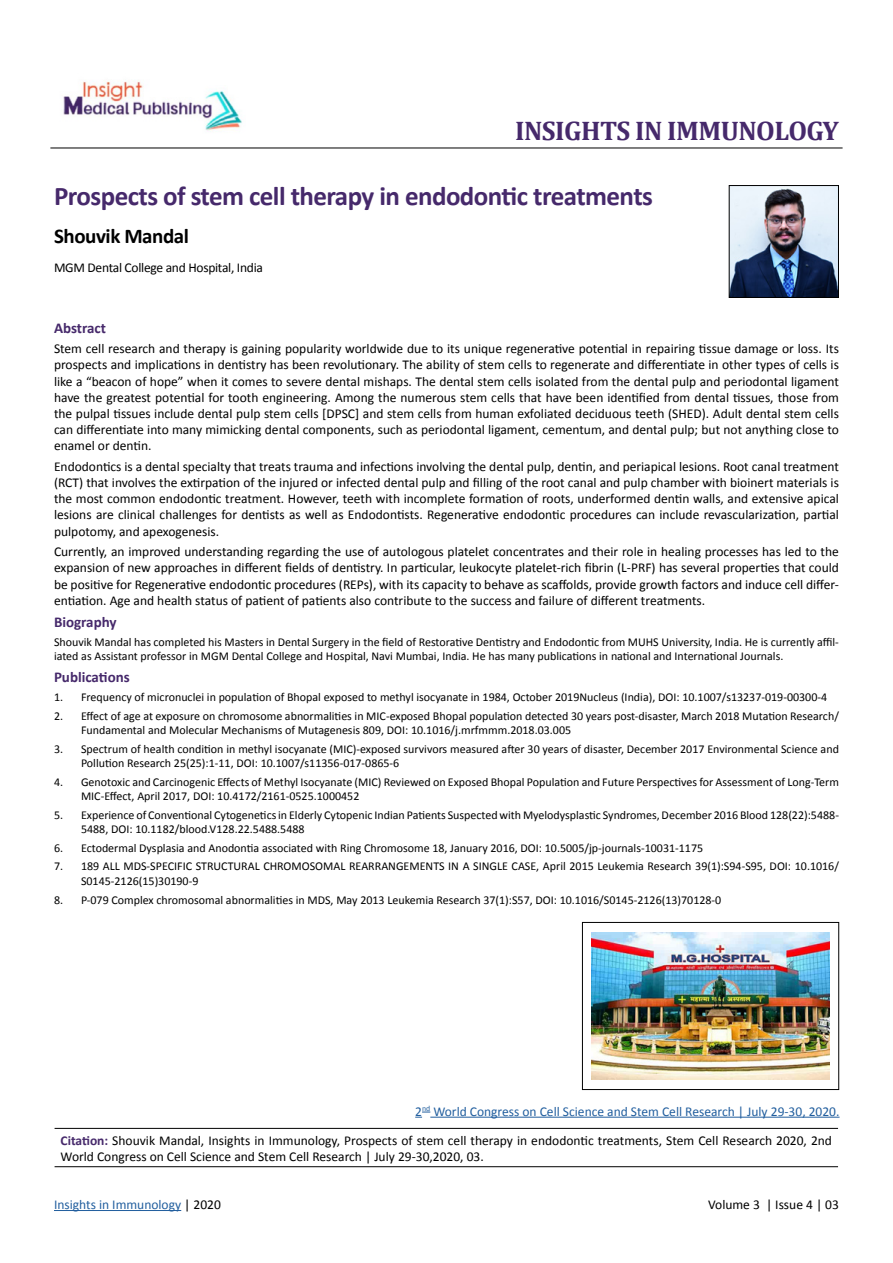
<style>
.page{position:relative;width:893px;height:1263px;background:#fff}
.page>*{position:absolute;margin:0;border:0;box-sizing:border-box;transform-origin:0 0}
.t1{font:700 27px "Calibri";letter-spacing:-.02em;color:#46296b}
.t2{font:700 27px "Cambria";letter-spacing:-.02em;color:#46296b}
.t3{font:700 21px "Calibri";letter-spacing:-.02em;color:#000}
.t4{font:700 15px "Calibri";color:#46296b}
.t5{font:13.5px/16.2px "Calibri";color:#000;text-align:justify}
.t6{font:13.5px "Calibri";color:#215e9e}
.t7{font:13.5px "Calibri";letter-spacing:-.02em;color:#000}
.t8{font:12px/14.4px "Calibri";color:#000}
.s1{font-weight:700;color:#46296b}
.s2{color:#000}
</style>
<div class="page">
<img style="left:731px;top:187px;width:106px;height:109px">
<div style="left:729px;top:185px;width:110px;height:113px;border:1px solid #000"></div>
<hr style="left:50px;top:148px;width:793px;height:1px;background:#000">
<img style="left:63px;top:80px;width:179px;height:52px">
<div style="left:582px;top:922px;width:257px;height:168px;border:1px solid #000"></div>
<img style="left:592px;top:932px;width:237px;height:148px">
<hr style="left:54px;top:1210px;width:127px;height:1px;background:#215e9e">
<hr style="left:55px;top:1128px;width:783px;height:1px;background:#000">
<hr style="left:55px;top:1166px;width:783px;height:1px;background:#000">
<svg style="left:415px;top:1112px;width:15px;height:6px"></svg>
<hr style="left:430px;top:1117px;width:409px;height:1px;background:#215e9e">
<h1 class="t2" style="left:515px;top:111px;width:325px">INSIGHTS IN IMMUNOLOGY</h1>
<h1 class="t1" style="left:54px;top:179px;width:600px">Prospects of stem cell therapy in endodontic treatments</h1>
<h2 class="t3" style="left:54px;top:223px;width:137px">Shouvik Mandal</h2>
<p class="t7" style="left:54px;top:259px;width:211px">MGM Dental College and Hospital, India</p>
<p class="t4" style="left:54px;top:318px;width:53px">Abstract</p>
<p class="t5" style="left:54px;top:341px;width:786px">Stem cell research and therapy is gaining popularity worldwide due to its unique regenerative potential in repairing tissue damage or loss. Its prospects and implications in dentistry has been revolutionary. The ability of stem cells to regenerate and differentiate in other types of cells is like a “beacon of hope” when it comes to severe dental mishaps. The dental stem cells isolated from the dental pulp and periodontal ligament have the greatest potential for tooth engineering. Among the numerous stem cells that have been identified from dental tissues, those from the pulpal tissues include dental pulp stem cells [DPSC] and stem cells from human exfoliated deciduous teeth (SHED). Adult dental stem cells can differentiate into many mimicking dental components, such as periodontal ligament, cementum, and dental pulp; but not anything close to enamel or dentin.</p>
<p class="t5" style="left:54px;top:458px;width:786px">Endodontics is a dental specialty that treats trauma and infections involving the dental pulp, dentin, and periapical lesions. Root canal treatment (RCT) that involves the extirpation of the injured or infected dental pulp and filling of the root canal and pulp chamber with bioinert materials is the most common endodontic treatment. However, teeth with incomplete formation of roots, underformed dentin walls, and extensive apical lesions are clinical challenges for dentists as well as Endodontists. Regenerative endodontic procedures can include revascularization, partial pulpotomy, and apexogenesis.</p>
<p class="t5" style="left:54px;top:544px;width:786px">Currently, an improved understanding regarding the use of autologous platelet concentrates and their role in healing processes has led to the expansion of new approaches in different fields of dentistry. In particular, leukocyte platelet-rich fibrin (L-PRF) has several properties that could be positive for Regenerative endodontic procedures (REPs), with its capacity to behave as scaffolds, provide growth factors and induce cell differ&shy;entiation. Age and health status of patient of patients also contribute to the success and failure of different treatments.</p>
<p class="t4" style="left:54px;top:612px;width:64px">Biography</p>
<p class="t8" style="left:54px;top:634px;width:786px">Shouvik Mandal has completed his Masters in Dental Surgery in the field of Restorative Dentistry and Endodontic from MUHS University, India. He is currently affil&shy;iated as Assistant professor in MGM Dental College and Hospital, Navi Mumbai, India. He has many publications in national and International Journals.</p>
<p class="t4" style="left:54px;top:668px;width:77px">Publications</p>
<p class="t8" style="left:54px;top:690px;width:775px">1. Frequency of micronuclei in population of Bhopal exposed to methyl isocyanate in 1984, October 2019Nucleus (India), DOI: 10.1007/s13237-019-00300-4</p>
<p class="t8" style="left:81px;top:708px;width:759px;text-indent:-27px">2. Effect of age at exposure on chromosome abnormalities in MIC-exposed Bhopal population detected 30 years post-disaster, March 2018 Mutation Research/<br>Fundamental and Molecular Mechanisms of Mutagenesis 809, DOI: 10.1016/j.mrfmmm.2018.03.005</p>
<p class="t8" style="left:81px;top:741px;width:759px;text-indent:-27px">3. Spectrum of health condition in methyl isocyanate (MIC)-exposed survivors measured after 30 years of disaster, December 2017 Environmental Science and<br>Pollution Research 25(25):1-11, DOI: 10.1007/s11356-017-0865-6</p>
<p class="t8" style="left:81px;top:774px;width:759px;text-indent:-27px">4. Genotoxic and Carcinogenic Effects of Methyl Isocyanate (MIC) Reviewed on Exposed Bhopal Population and Future Perspectives for Assessment of Long-Term<br>MIC-Effect, April 2017, DOI: 10.4172/2161-0525.1000452</p>
<p class="t8" style="left:81px;top:808px;width:759px;text-indent:-27px">5. Experience of Conventional Cytogenetics in Elderly Cytopenic Indian Patients Suspected with Myelodysplastic Syndromes, December 2016 Blood 128(22):5488-<br>5488, DOI: 10.1182/blood.V128.22.5488.5488</p>
<p class="t8" style="left:54px;top:841px;width:651px">6. Ectodermal Dysplasia and Anodontia associated with Ring Chromosome 18, January 2016, DOI: 10.5005/jp-journals-10031-1175</p>
<p class="t8" style="left:81px;top:859px;width:759px;text-indent:-27px">7. 189 ALL MDS-SPECIFIC STRUCTURAL CHROMOSOMAL REARRANGEMENTS IN A SINGLE CASE, April 2015 Leukemia Research 39(1):S94-S95, DOI: 10.1016/<br>S0145-2126(15)30190-9</p>
<p class="t8" style="left:54px;top:892px;width:669px">8. P-079 Complex chromosomal abnormalities in MDS, May 2013 Leukemia Research 37(1):S57, DOI: 10.1016/S0145-2126(13)70128-0</p>
<p class="t6" style="left:415px;top:1102px;width:426px">2<sup>nd</sup> World Congress on Cell Science and Stem Cell Research | July 29-30, 2020.</p>
<p class="t5" style="left:61px;top:1132px;width:773px"><span class="s1">Citation:</span> Shouvik Mandal, Insights in Immunology, Prospects of stem cell therapy in endodontic treatments, Stem Cell Research 2020, 2nd<br>World Congress on Cell Science and Stem Cell Research | July 29-30,2020, 03.</p>
<p class="t6" style="left:54px;top:1196px;width:168px">Insights in Immunology <span class="s2">| 2020</span></p>
<p class="t5" style="left:708px;top:1196px;width:132px">Volume 3 | Issue 4 | 03</p>
</div>
